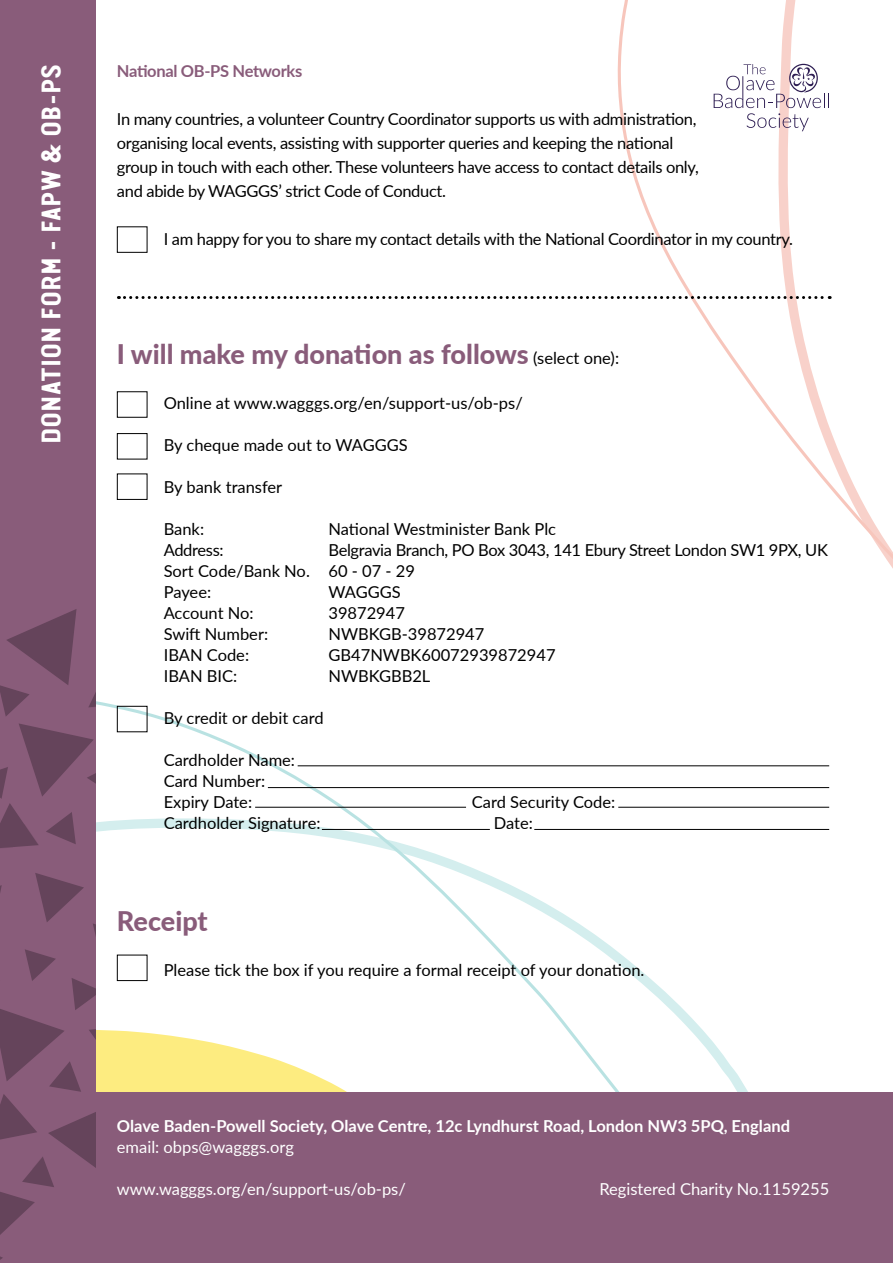
<style>
.page{position:relative;width:893px;height:1263px;background:#fff}
.page>*{position:absolute;margin:0;border:0;box-sizing:border-box;transform-origin:0 0}
.t1{font:800 27px "Lato";color:#895c7a}
.t2{font:700 27px "Van Condensed W01";color:#fff}
.t3{font:16.5px/24px "Lato";letter-spacing:-.02em;color:#000}
.t4{font:16.5px/21px "Lato";color:#000}
.t5{font:16.5px "Lato";color:#fff}
.t6{font:700 16.5px "Lato";color:#fff}
.t7{font:700 16.5px "Lato";letter-spacing:-.02em;color:#895c7a}
.s1{font-weight:400;font-size:16.5px;color:#000}
</style>
<div class="page">
<svg style="left:617px;top:0;width:276px;height:808px"></svg>
<svg style="left:96px;top:691px;width:722px;height:402px"></svg>
<div style="left:85px;top:1093px;width:808px;height:170px;background:#895c7a"></div>
<div style="left:0;top:0;width:96px;height:1263px;background:#895c7a"></div>
<svg style="left:0;top:609px;width:77px;height:107px"></svg>
<svg style="left:89px;top:692px;width:7px;height:15px"></svg>
<svg style="left:0;top:723px;width:96px;height:125px"></svg>
<svg style="left:0;top:873px;width:96px;height:362px"></svg>
<svg style="left:714px;top:64px;width:115px;height:67px"></svg>
<div style="left:117px;top:391px;width:30px;height:27px;border:1px solid #000"></div>
<div style="left:117px;top:433px;width:30px;height:26px;border:1px solid #000"></div>
<div style="left:117px;top:473px;width:30px;height:27px;border:1px solid #000"></div>
<div style="left:117px;top:706px;width:30px;height:26px;border:1px solid #000"></div>
<div style="left:117px;top:955px;width:30px;height:26px;border:1px solid #000"></div>
<hr style="left:298px;top:765px;width:531px;height:1px;background:#000">
<hr style="left:268px;top:787px;width:561px;height:1px;background:#000">
<hr style="left:255px;top:807px;width:211px;height:1px;background:#000">
<hr style="left:322px;top:829px;width:168px;height:1px;background:#000">
<hr style="left:534px;top:829px;width:295px;height:1px;background:#000">
<hr style="left:618px;top:807px;width:211px;height:1px;background:#000">
<div style="left:117px;top:226px;width:30px;height:27px;border:1px solid #000"></div>
<svg style="left:118px;top:296px;width:712px;height:3px"></svg>
<h1 class="t2" style="left:36px;top:444px;width:382px;rotate:-90deg">DONATION FORM - FAPW &amp; OB-PS</h1>
<p class="t7" style="left:117px;top:59px;width:187px">National OB-PS Networks</p>
<p class="t3" style="left:117px;top:106px;width:583px">In many countries, a volunteer Country Coordinator supports us with administration, organising local events, assisting with supporter queries and keeping the national group in touch with each other. These volunteers have access to contact details only, and abide by WAGGGS’ strict Code of Conduct.</p>
<p class="t3" style="left:164px;top:226px;width:631px">I am happy for you to share my contact details with the National Coordinator in my country.</p>
<h1 class="t1" style="left:117px;top:334px;width:504px">I will make my donation as follows <span class="s1">(select one):</span></h1>
<p class="t4" style="left:164px;top:392px;width:361px">Online at www.wagggs.org/en/support-us/ob-ps/</p>
<p class="t4" style="left:164px;top:434px;width:246px">By cheque made out to WAGGGS</p>
<p class="t4" style="left:164px;top:476px;width:120px">By bank transfer</p>
<p class="t3" style="left:164px;top:516px;width:42px">Bank:</p>
<p class="t4" style="left:328px;top:518px;width:229px">National Westminister Bank Plc</p>
<p class="t3" style="left:164px;top:537px;width:61px">Address:</p>
<p class="t3" style="left:164px;top:539px;width:666px;line-height:21px;text-indent:165px">Belgravia Branch, PO Box 3043, 141 Ebury Street London SW1 9PX, UK<br>Sort Code/Bank No. 60 - 07 - 29<br>Payee:</p>
<p class="t3" style="left:328px;top:579px;width:74px">WAGGGS</p>
<p class="t3" style="left:164px;top:600px;width:92px">Account No:</p>
<p class="t4" style="left:328px;top:602px;width:78px">39872947</p>
<p class="t4" style="left:164px;top:623px;width:106px">Swift Number:</p>
<p class="t4" style="left:328px;top:623px;width:157px">NWBKGB-39872947</p>
<p class="t4" style="left:164px;top:644px;width:87px">IBAN Code:</p>
<p class="t4" style="left:328px;top:644px;width:229px">GB47NWBK60072939872947</p>
<p class="t3" style="left:164px;top:663px;width:75px">IBAN BIC:</p>
<p class="t4" style="left:328px;top:665px;width:103px">NWBKGBB2L</p>
<p class="t4" style="left:164px;top:707px;width:161px">By credit or debit card</p>
<p class="t4" style="left:164px;top:749px;width:133px">Cardholder Name:<br>Card Number:<br>Expiry Date:</p>
<p class="t4" style="left:472px;top:791px;width:145px">Card Security Code:</p>
<p class="t4" style="left:164px;top:812px;width:158px">Cardholder Signature:</p>
<p class="t3" style="left:494px;top:810px;width:41px">Date:</p>
<h1 class="t1" style="left:117px;top:901px;width:92px">Receipt</h1>
<p class="t4" style="left:164px;top:958px;width:482px">Please tick the box if you require a formal receipt of your donation.</p>
<p class="t6" style="left:117px;top:1113px;width:675px">Olave Baden-Powell Society, Olave Centre, 12c Lyndhurst Road, London NW3 5PQ, England</p>
<p class="t5" style="left:117px;top:1135px;width:179px">email: obps@wagggs.org</p>
<p class="t5" style="left:117px;top:1177px;width:290px">www.wagggs.org/en/support-us/ob-ps/</p>
<p class="t5" style="left:599px;top:1177px;width:231px">Registered Charity No.1159255</p>
</div>
